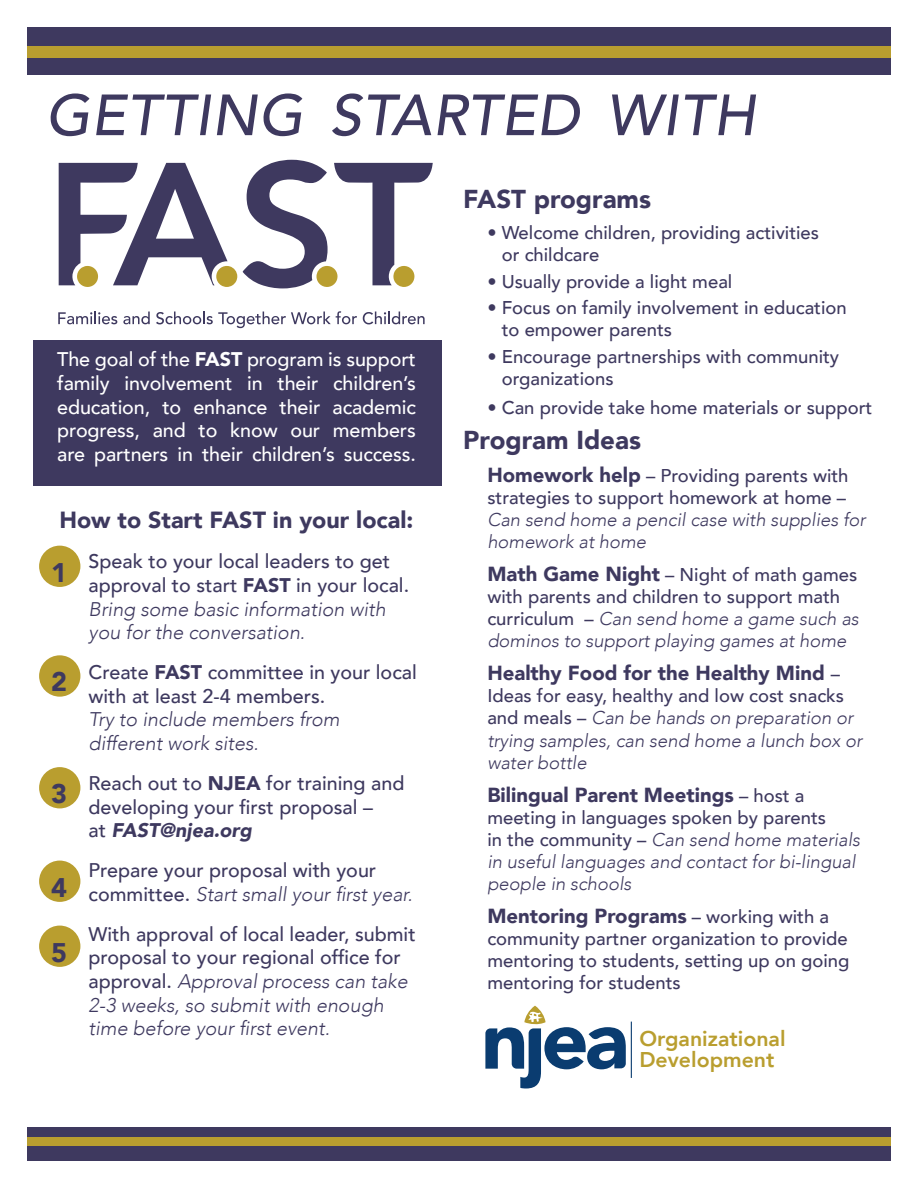
<style>
.page{position:relative;width:918px;height:1188px;background:#fff}
.page>*{position:absolute;margin:0;border:0;box-sizing:border-box;transform-origin:0 0}
.t1{font:italic 500 57.45px "Avenir";letter-spacing:.015em;color:#3e395f}
.t2{font:900 26.85px "Avenir";color:#3e395f}
.t3{font:900 25.8px "Avenir";color:#3e395f}
.t4{font:900 23.25px "Avenir";color:#3e395f}
.t5{font:800 21.3px/21.9px "Avenir";color:#b99e2f}
.t6{font:900 20.4px "Avenir";color:#3e395f}
.t7{font:500 19.8px/23.7px "Avenir";color:#3e395f}
.t8{font:italic 300 19.8px/23.7px "Avenir";color:#3e395f}
.t9{font:500 19.8px/23.7px "Avenir";letter-spacing:-.005em;color:#fff;text-align:justify}
.t10{font:500 18.45px/22.2px "Avenir";color:#3e395f}
.t11{font:italic 300 18.45px/22.2px "Avenir";color:#3e395f}
.s1{font-weight:900}
.s2{font-weight:300;font-style:italic}
.s3{font-weight:900;font-style:italic}
.s4{font-weight:500;font-style:normal}
.s5{font-weight:900;font-size:20.4px}
.s6{font-weight:500;font-size:18.45px}
</style>
<div class="page">
<svg style="left:485px;top:1006px;width:141px;height:83px"></svg>
<hr style="left:631px;top:1022px;width:1px;height:56px;background:#0a3c70">
<div style="left:33px;top:340px;width:408px;height:146px;background:#3e395f"></div>
<svg style="left:58px;top:312px;width:59px;height:12px"></svg>
<svg style="left:123px;top:312px;width:27px;height:12px"></svg>
<svg style="left:156px;top:311px;width:201px;height:17px"></svg>
<svg style="left:363px;top:312px;width:62px;height:12px"></svg>
<svg style="left:59px;top:163px;width:178px;height:124px"></svg>
<svg style="left:243px;top:160px;width:190px;height:128px"></svg>
<div style="left:39px;top:546px;width:41px;height:41px;background:#b99e2f;border-radius:50%"></div>
<div style="left:39px;top:655px;width:41px;height:42px;background:#b99e2f;border-radius:50%"></div>
<div style="left:39px;top:767px;width:41px;height:41px;background:#b99e2f;border-radius:50%"></div>
<div style="left:39px;top:861px;width:41px;height:41px;background:#b99e2f;border-radius:50%"></div>
<div style="left:39px;top:926px;width:41px;height:41px;background:#b99e2f;border-radius:50%"></div>
<div style="left:27px;top:27px;width:864px;height:48px;background:#3e395f"></div>
<div style="left:27px;top:46px;width:864px;height:11px;background:#b99e2f"></div>
<div style="left:27px;top:1128px;width:864px;height:33px;background:#3e395f"></div>
<div style="left:27px;top:1137px;width:864px;height:8px;background:#b99e2f"></div>
<h1 class="t1" style="left:45px;top:81px;width:712px">GETTING STARTED WITH</h1>
<p class="t9" style="left:57px;top:346px;width:360px">The goal of the <span class="s1">FAST</span> program is support family involvement in their children’s education, to enhance their academic progress, and to know our members are partners in their children’s success.</p>
<p class="t4" style="left:59px;top:500px;width:355px">How to Start FAST in your local:</p>
<p class="t7" style="left:89px;top:548px;width:322px">Speak to your local leaders to get approval to start <span class="s1">FAST</span> in your local.<br><span class="s2">Bring some basic information with you for the conversation.</span></p>
<p class="t7" style="left:89px;top:659px;width:330px">Create <span class="s1">FAST</span> committee in your local with at least 2-4 members.</p>
<p class="t8" style="left:89px;top:708px;width:253px">Try to include members from different work sites.</p>
<p class="t7" style="left:89px;top:770px;width:317px">Reach out to <span class="s1">NJEA</span> for training and developing your first proposal –<br>at <span class="s3">FAST@njea.org</span></p>
<p class="t7" style="left:89px;top:857px;width:325px">Prepare your proposal with your committee. <span class="s2">Start small your first year.</span></p>
<p class="t8" style="left:89px;top:922px;width:329px"><span class="s4">With approval of local leader, submit proposal to your regional office for approval.</span> Approval process can take 2-3 weeks, so submit with enough time before your first event.</p>
<h2 class="t2" style="left:51px;top:549px;width:17px">1</h2>
<h2 class="t2" style="left:51px;top:659px;width:17px">2</h2>
<h2 class="t2" style="left:51px;top:771px;width:17px">3</h2>
<h2 class="t2" style="left:51px;top:864px;width:17px">4</h2>
<h2 class="t2" style="left:51px;top:929px;width:17px">5</h2>
<h3 class="t3" style="left:463px;top:177px;width:189px">FAST programs</h3>
<p class="t10" style="left:502px;top:220px;width:319px;text-indent:-14px">• Welcome children, providing activities or childcare</p>
<p class="t10" style="left:487px;top:269px;width:247px">• Usually provide a light meal</p>
<p class="t10" style="left:502px;top:296px;width:347px;text-indent:-14px">• Focus on family involvement in education to empower parents</p>
<p class="t10" style="left:502px;top:344px;width:339px;text-indent:-14px">• Encourage partnerships with community organizations</p>
<p class="t10" style="left:487px;top:395px;width:387px">• Can provide take home materials or support</p>
<h3 class="t3" style="left:463px;top:418px;width:179px">Program Ideas</h3>
<p class="t10" style="left:487px;top:463px;width:363px"><span class="s5">Homework help</span> – Providing parents with strategies to support homework at home –</p>
<p class="t11" style="left:487px;top:509px;width:380px">Can send home a pencil case with supplies for homework at home</p>
<p class="t10" style="left:487px;top:562px;width:373px"><span class="s5">Math Game Night</span> – Night of math games with parents and children to support math curriculum – <span class="s2">Can send home a game such as dominos to support playing games at home</span></p>
<p class="t6" style="left:487px;top:656px;width:354px">Healthy Food for the Healthy Mind <span class="s6">–</span></p>
<p class="t11" style="left:487px;top:685px;width:376px"><span class="s4">Ideas for easy, healthy and low cost snacks and meals –</span> Can be hands on preparation or trying samples, can send home a lunch box or water bottle</p>
<p class="t6" style="left:487px;top:777px;width:319px">Bilingual Parent Meetings <span class="s6">– host a</span></p>
<p class="t11" style="left:487px;top:806px;width:374px"><span class="s4">meeting in languages spoken by parents<br>in the community –</span> Can send home materials in useful languages and contact for bi-lingual people in schools</p>
<p class="t6" style="left:487px;top:898px;width:343px">Mentoring Programs <span class="s6">– working with a</span></p>
<p class="t10" style="left:487px;top:927px;width:364px;text-align:justify">community partner organization to provide mentoring to students, setting up on going mentoring for students</p>
<p class="t5" style="left:639px;top:1027px;width:148px">Organizational<br>Development</p>
</div>
